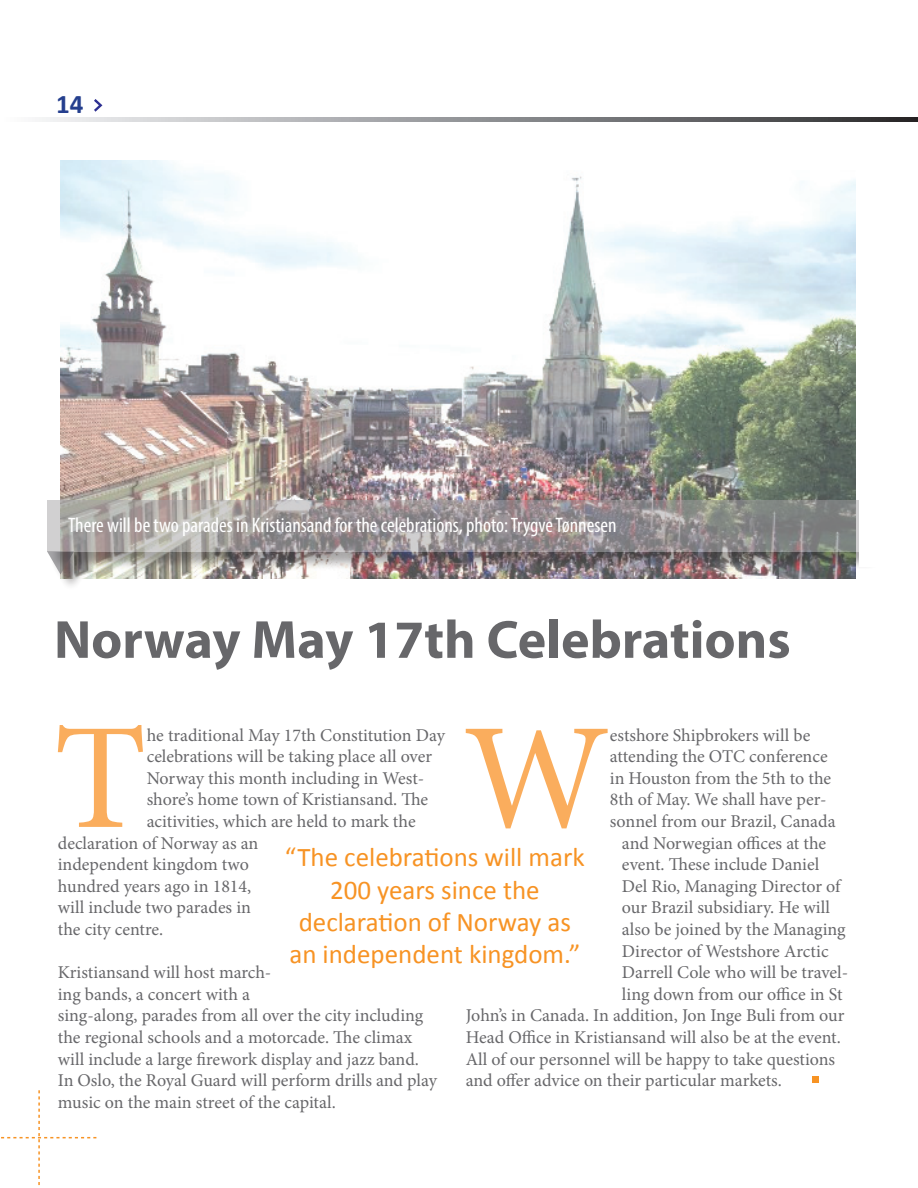
<style>
.page{position:relative;width:918px;height:1188px;background:#fff}
.page>*{position:absolute;margin:0;border:0;box-sizing:border-box;transform-origin:0 0}
.t1{font:150.9px "Minion Pro";color:#faad5d}
.t2{font:700 54px "Myriad Pro";color:#67676a}
.t3{font:27px/32.4px "Calibri";color:#f79324;text-align:center}
.t4{font:700 27px "Calibri";color:#253f8e}
.t5{font:condensed 21px "Myriad Pro";color:#fff}
.t6{font:18px/21.6px "Minion Pro";color:#67676a}
</style>
<div class="page">
<img style="left:61px;top:160px;width:794px;height:419px">
<svg style="left:39px;top:117px;width:878px;height:4px;background:#8f9093"></svg>
<svg style="left:94px;top:99px;width:9px;height:13px"></svg>
<svg style="left:1px;top:1090px;width:95px;height:95px"></svg>
<div style="left:49px;top:503px;width:832px;height:67px;background:#231f20;opacity:.75"></div>
<svg style="left:47px;top:500px;width:812px;height:51px;background:#9b9797"></svg>
<div style="left:50px;top:554px;width:41px;height:38px;background:#231f20;opacity:.75"></div>
<svg style="left:47px;top:551px;width:27px;height:24px"></svg>
<div style="left:859px;top:500px;width:25px;height:67px;background:#fff"></div>
<div style="left:812px;top:1076px;width:6px;height:7px;background:#f79324"></div>
<h3 class="t4" style="left:56px;top:87px;width:29px">14</h3>
<p class="t5" style="left:68px;top:513px;width:550px">There will be two parades in Kristiansand for the celebrations, photo: Trygve Tønnesen</p>
<h2 class="t2" style="left:54px;top:604px;width:738px">Norway May 17th Celebrations</h2>
<h1 class="t1" style="left:54px;top:678px;width:95px">T</h1>
<p class="t6" style="left:147px;top:724px;width:300px">he traditional May 17th Constitution Day</p>
<h1 class="t1" style="left:463px;top:678px;width:148px">W</h1>
<p class="t6" style="left:610px;top:724px;width:202px">estshore Shipbrokers will be</p>
<p class="t6" style="left:147px;top:746px;width:287px">celebrations will be taking place all over</p>
<p class="t6" style="left:147px;top:767px;width:279px">Norway this month including in West-</p>
<p class="t6" style="left:147px;top:789px;width:283px">shore’s home town of Kristiansand. The</p>
<p class="t6" style="left:147px;top:810px;width:271px">acitivities, which are held to mark the</p>
<p class="t6" style="left:58px;top:832px;width:202px">declaration of Norway as an</p>
<p class="t6" style="left:58px;top:854px;width:193px">independent kingdom two</p>
<p class="t6" style="left:58px;top:875px;width:195px">hundred years ago in 1814,</p>
<p class="t6" style="left:58px;top:897px;width:195px">will include two parades in</p>
<p class="t6" style="left:58px;top:918px;width:107px">the city centre.</p>
<p class="t6" style="left:58px;top:962px;width:381px">Kristiansand will host march-<br>ing bands, a concert with a<br>sing-along, parades from all over the city including the regional schools and a motorcade. The climax will include a large firework display and jazz band.<br>In Oslo, the Royal Guard will perform drills and play music on the main street of the capital.</p>
<p class="t6" style="left:610px;top:746px;width:219px">attending the OTC conference</p>
<p class="t6" style="left:610px;top:767px;width:223px">in Houston from the 5th to the</p>
<p class="t6" style="left:610px;top:789px;width:218px">8th of May. We shall have per-</p>
<p class="t6" style="left:610px;top:810px;width:227px">sonnel from our Brazil, Canada</p>
<p class="t6" style="left:622px;top:832px;width:206px">and Norwegian offices at the</p>
<p class="t6" style="left:622px;top:854px;width:199px">event. These include Daniel</p>
<p class="t6" style="left:622px;top:875px;width:220px">Del Rio, Managing Director of</p>
<p class="t6" style="left:622px;top:897px;width:210px">our Brazil subsidiary. He will</p>
<p class="t6" style="left:622px;top:918px;width:225px">also be joined by the Managing</p>
<p class="t6" style="left:622px;top:940px;width:208px">Director of Westshore Arctic</p>
<p class="t6" style="left:622px;top:962px;width:228px">Darrell Cole who will be travel-</p>
<p class="t6" style="left:622px;top:983px;width:222px">ling down from our office in St</p>
<p class="t6" style="left:466px;top:1005px;width:380px">John’s in Canada. In addition, Jon Inge Buli from our</p>
<p class="t6" style="left:466px;top:1026px;width:377px">Head Office in Kristiansand will also be at the event.</p>
<p class="t6" style="left:466px;top:1048px;width:371px">All of our personnel will be happy to take questions</p>
<p class="t6" style="left:466px;top:1070px;width:318px">and offer advice on their particular markets.</p>
<h3 class="t3" style="left:285px;top:841px;width:301px">“The celebrations will mark<br>200 years since the declaration of Norway as an independent kingdom.”</h3>
</div>
